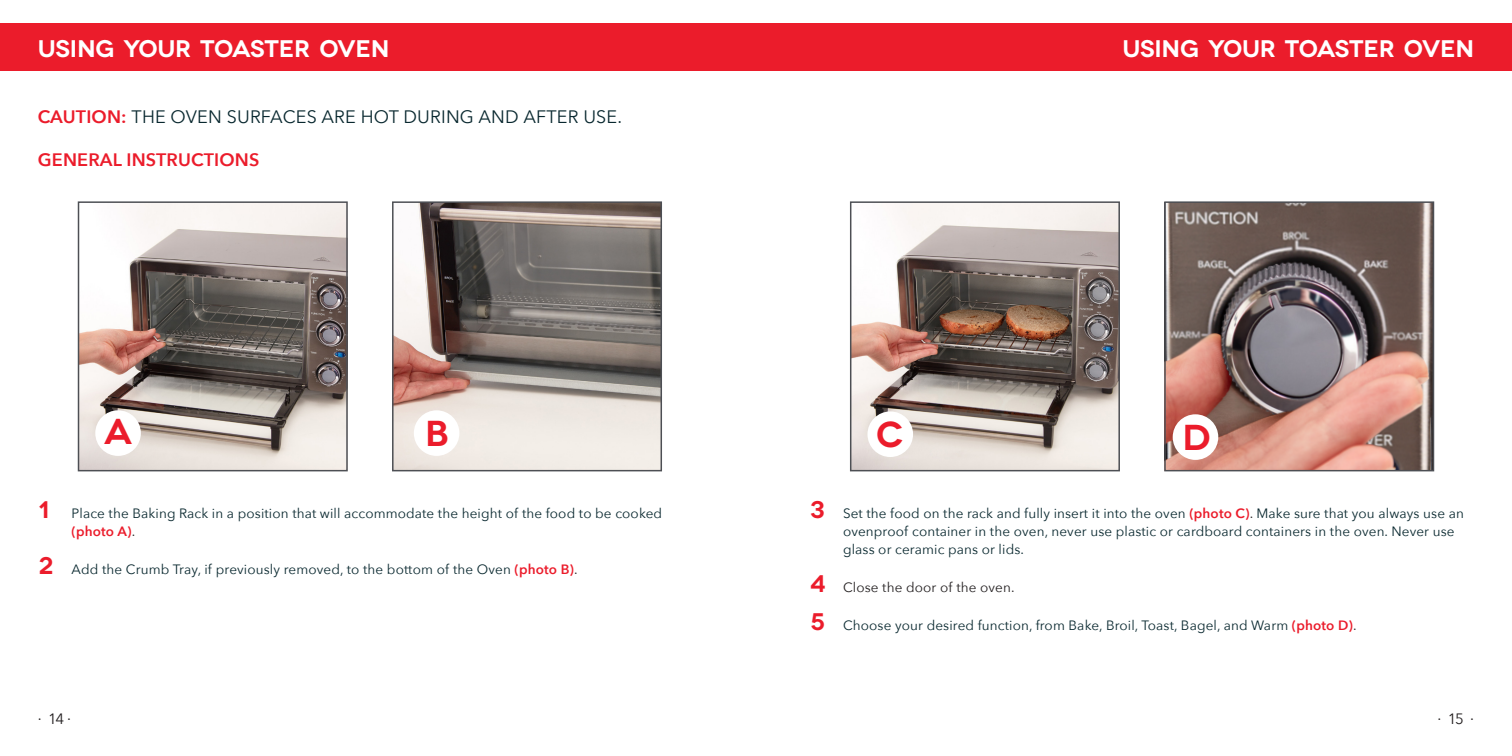
<style>
.page{position:relative;width:1512px;height:756px;background:#fff}
.page>*{position:absolute;margin:0;border:0;box-sizing:border-box;transform-origin:0 0}
.t1{font:600 36px "Novecentowide";color:#eb1c2b}
.t2{font:600 24px "Novecentowide";letter-spacing:-.01em;color:#fff}
.Red_Subhead{font:18px "Avenir Next";letter-spacing:.01em;color:#09282f}
.Red_Subhead-2{font:600 18px "Avenir Next";letter-spacing:.01em;color:#eb1c2b}
.t3{font:15px "Avenir Next";color:#231f20}
.t4{font:13.5px/18px "Avenir Next";letter-spacing:.01em;color:#09282f}
.t5{font:13.5px "Avenir Next";letter-spacing:.01em;color:#231f20}
.s1{font-weight:600;color:#eb1c2b}
.s2{font-family:"Novecentowide";font-weight:600;font-size:24px;color:#eb1c2b}
.s3{color:#231f20}
</style>
<div class="page">
<div style="left:0;top:24px;width:1512px;height:47px;background:#eb1c2b"></div>
<img style="left:81px;top:204px;width:264px;height:264px">
<div style="left:78px;top:201px;width:270px;height:270px;border:2px solid #4d4f54"></div>
<img style="left:395px;top:204px;width:264px;height:264px">
<div style="left:392px;top:201px;width:270px;height:270px;border:2px solid #4d4f54"></div>
<img style="left:853px;top:204px;width:264px;height:264px">
<div style="left:850px;top:201px;width:270px;height:270px;border:2px solid #4d4f54"></div>
<div style="left:95px;top:410px;width:46px;height:46px;background:#fff;border-radius:50%"></div>
<div style="left:414px;top:410px;width:45px;height:46px;background:#fff;border-radius:50%"></div>
<div style="left:867px;top:411px;width:46px;height:46px;background:#fff;border-radius:50%"></div>
<img style="left:1167px;top:204px;width:264px;height:264px">
<div style="left:1164px;top:201px;width:270px;height:270px;border:2px solid #4d4f54"></div>
<div style="left:1173px;top:414px;width:45px;height:46px;background:#fff;border-radius:50%"></div>
<p class="t2" style="left:38px;top:34px;width:353px">USING YOUR TOASTER OVEN</p>
<p class="t2" style="left:1122px;top:34px;width:353px">USING YOUR TOASTER OVEN</p>
<p class="Red_Subhead" style="left:38px;top:101px;width:586px"><span class="s1">CAUTION:</span> THE OVEN SURFACES ARE HOT DURING AND AFTER USE.</p>
<p class="Red_Subhead-2" style="left:38px;top:145px;width:223px">GENERAL INSTRUCTIONS</p>
<p class="t1" style="left:104px;top:409px;width:30px">A</p>
<p class="t1" style="left:425px;top:412px;width:25px">B</p>
<p class="t1" style="left:876px;top:413px;width:29px">C</p>
<p class="t1" style="left:1183px;top:416px;width:30px">D</p>
<p class="t4" style="left:72px;top:504px;width:592px;text-indent:-33px"><span class="s2">1</span> Place the Baking Rack in a position that will accommodate the height of the food to be cooked <span class="s1">(photo A)</span><span class="s3">.</span></p>
<p class="t4" style="left:39px;top:560px;width:541px"><span class="s2">2</span> Add the Crumb Tray, if previously removed, to the bottom of the Oven <span class="s1">(photo B)</span><span class="s3">.</span></p>
<p class="t4" style="left:843px;top:504px;width:622px;text-indent:-33px"><span class="s2">3</span> Set the food on the rack and fully insert it into the oven <span class="s1">(photo C)</span><span class="s3">.</span> Make sure that you always use an ovenproof container in the oven, never use plastic or cardboard containers in the oven. Never use glass or ceramic pans or lids.</p>
<p class="t5" style="left:810px;top:576px;width:206px"><span class="s2">4</span> Close the door of the oven.</p>
<p class="t4" style="left:810px;top:616px;width:548px"><span class="s2">5</span> Choose your desired function, from Bake, Broil, Toast, Bagel, and Warm <span class="s1">(photo D)</span><span class="s3">.</span></p>
<p class="t3" style="left:38px;top:706px;width:35px">∙ 14 ∙</p>
<p class="t3" style="left:1438px;top:706px;width:38px">∙ 15 ∙</p>
</div>
